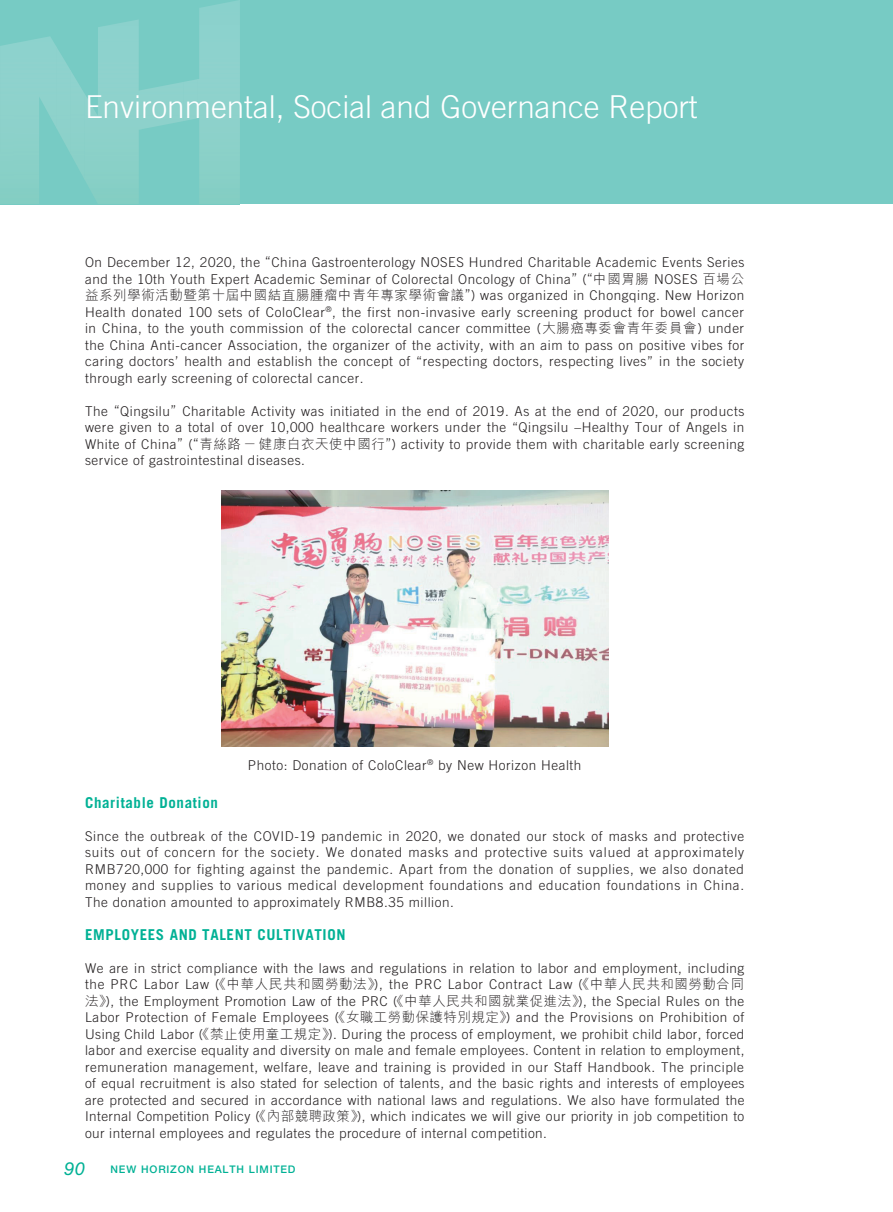
<style>
.page{position:relative;width:893px;height:1212px;background:#fff}
.page>*{position:absolute;margin:0;border:0;box-sizing:border-box;transform-origin:0 0}
.t1{font:300 31.5px "Trade Gothic LT Std";color:#fff}
.t2{font:italic 18px "Helvetica Neue LT Std";color:#00b195}
.t3{font:700 15px "Trade Gothic LT Std";letter-spacing:.04em;color:#00b195}
.t4{font:300 13.5px/16.5px "Trade Gothic LT Std";letter-spacing:.04em;color:#231f20;text-align:justify}
.t5{font:500 10.5px "Helvetica Neue LT Std";letter-spacing:.08em;color:#00b195}
.s1{font-family:"M Hei HK"}
</style>
<div class="page">
<div style="left:0;top:0;width:893px;height:204px;background:#77cbc4"></div>
<img style="left:198px;top:0;width:42px;height:204px">
<img style="left:85px;top:20px;width:56px;height:184px">
<img style="left:14px;top:36px;width:42px;height:100px">
<img style="left:0;top:43px;width:14px;height:161px">
<img style="left:56px;top:47px;width:14px;height:105px">
<img style="left:70px;top:70px;width:15px;height:109px">
<img style="left:184px;top:79px;width:14px;height:42px">
<img style="left:141px;top:82px;width:43px;height:47px">
<div style="left:14px;top:136px;width:25px;height:68px;background:#88d0c7"></div>
<img style="left:221px;top:491px;width:387px;height:255px">
<h1 class="t1" style="left:85px;top:88px;width:614px">Environmental, Social and Governance Report</h1>
<p class="t4" style="left:85px;top:254px;width:661px">On December 12, 2020, the “China Gastroenterology NOSES Hundred Charitable Academic Events Series and the 10th Youth Expert Academic Seminar of Colorectal Oncology of China” (“<span class="s1">中國胃腸</span> NOSES <span class="s1">百場公益系列學術活動暨第十屆中國結直腸腫瘤中青年專家學術會議</span>”) was organized in Chongqing. New Horizon Health donated 100 sets of ColoClear<sup>®</sup>, the first non-invasive early screening product for bowel cancer in China, to the youth commission of the colorectal cancer committee (<span class="s1">大腸癌專委會青年委員會</span>) under the China Anti-cancer Association, the organizer of the activity, with an aim to pass on positive vibes for caring doctors’ health and establish the concept of “respecting doctors, respecting lives” in the society through early screening of colorectal cancer.</p>
<p class="t4" style="left:85px;top:402px;width:661px">The “Qingsilu” Charitable Activity was initiated in the end of 2019. As at the end of 2020, our products were given to a total of over 10,000 healthcare workers under the “Qingsilu –Healthy Tour of Angels in White of China” (“<span class="s1">青絲路－健康白衣天使中國行</span>”) activity to provide them with charitable early screening service of gastrointestinal diseases.</p>
<p class="t4" style="left:248px;top:756px;width:335px">Photo: Donation of ColoClear<sup>®</sup> by New Horizon Health</p>
<p class="t3" style="left:85px;top:793px;width:135px">Charitable Donation</p>
<p class="t4" style="left:85px;top:827px;width:661px">Since the outbreak of the COVID-19 pandemic in 2020, we donated our stock of masks and protective suits out of concern for the society. We donated masks and protective suits valued at approximately RMB720,000 for fighting against the pandemic. Apart from the donation of supplies, we also donated money and supplies to various medical development foundations and education foundations in China.<br>The donation amounted to approximately RMB8.35 million.</p>
<p class="t3" style="left:85px;top:925px;width:262px">EMPLOYEES AND TALENT CULTIVATION</p>
<p class="t4" style="left:85px;top:960px;width:661px">We are in strict compliance with the laws and regulations in relation to labor and employment, including the PRC Labor Law (<span class="s1">《中華人民共和國勞動法》</span>), the PRC Labor Contract Law (<span class="s1">《中華人民共和國勞動合同法》</span>), the Employment Promotion Law of the PRC (<span class="s1">《中華人民共和國就業促進法》</span>), the Special Rules on the Labor Protection of Female Employees (<span class="s1">《女職工勞動保護特別規定》</span>) and the Provisions on Prohibition of Using Child Labor (<span class="s1">《禁止使用童工規定》</span>). During the process of employment, we prohibit child labor, forced labor and exercise equality and diversity on male and female employees. Content in relation to employment, remuneration management, welfare, leave and training is provided in our Staff Handbook. The principle of equal recruitment is also stated for selection of talents, and the basic rights and interests of employees are protected and secured in accordance with national laws and regulations. We also have formulated the Internal Competition Policy (<span class="s1">《內部競聘政策》</span>), which indicates we will give our priority in job competition to our internal employees and regulates the procedure of internal competition.</p>
<h2 class="t2" style="left:65px;top:1158px;width:22px">90</h2>
<p class="t5" style="left:111px;top:1162px;width:186px">NEW HORIZON HEALTH LIMITED</p>
</div>
